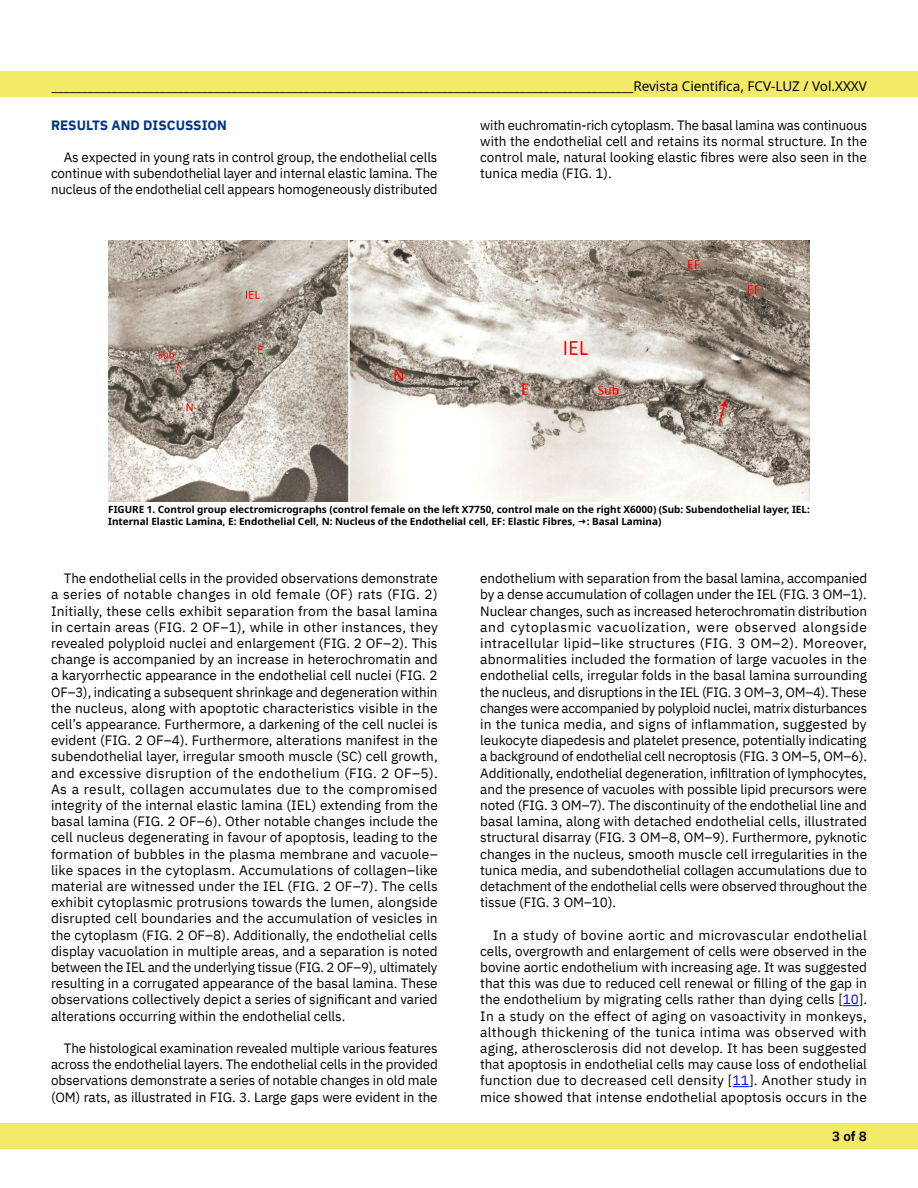
<style>
.page{position:relative;width:918px;height:1188px;background:#fff}
.page>*{position:absolute;margin:0;border:0;box-sizing:border-box;transform-origin:0 0}
.t1{font:13.5px/16.2px "IBM Plex Sans";letter-spacing:-.005em;color:#000;text-align:justify}
.t2{font:13.5px "Noto Sans";color:#000}
.t3{font:700 13.5px "IBM Plex Sans";color:#003687}
.t4{font:600 13.5px "IBM Plex Sans";color:#000}
.t5{font:700 10.05px/12.6px "Noto Sans";color:#000}
.s1{font-family:"IBM Plex Sans"}
.s2{color:#00f}
</style>
<div class="page">
<div style="left:0;top:71px;width:918px;height:26px;background:#f3ea67"></div>
<div style="left:0;top:1123px;width:918px;height:25px;background:#f3ea67"></div>
<svg style="left:843px;top:1005px;width:16px;height:1px"></svg>
<svg style="left:733px;top:1086px;width:16px;height:1px"></svg>
<img style="left:108px;top:240px;width:702px;height:262px">
<p class="t2" style="left:52px;top:79px;width:817px">_________________________________________________________________________________________________Revista Cientifica, FCV-LUZ / Vol.XXXV</p>
<p class="t3" style="left:51px;top:114px;width:177px">RESULTS AND DISCUSSION</p>
<p class="t1" style="left:51px;top:148px;width:388px;text-indent:13px">As expected in young rats in control group, the endothelial cells continue with subendothelial layer and internal elastic lamina. The nucleus of the endothelial cell appears homogeneously distributed</p>
<p class="t1" style="left:480px;top:116px;width:388px">with euchromatin-rich cytoplasm. The basal lamina was continuous with the endothelial cell and retains its normal structure. In the control male, natural looking elastic fibres were also seen in the tunica media (FIG. 1).</p>
<p class="t5" style="left:108px;top:503px;width:703px">FIGURE 1. Control group electromicrographs (control female on the left X7750, control male on the right X6000) (Sub: Subendothelial layer, IEL:<br>Internal Elastic Lamina, E: Endothelial Cell, N: Nucleus of the Endothelial cell, EF: Elastic Fibres, <span class="s1">→</span>: Basal Lamina)</p>
<p class="t1" style="left:51px;top:569px;width:388px;text-indent:13px">The endothelial cells in the provided observations demonstrate a series of notable changes in old female (OF) rats (FIG. 2)<br>Initially, these cells exhibit separation from the basal lamina in certain areas (FIG. 2 OF–1), while in other instances, they revealed polyploid nuclei and enlargement (FIG. 2 OF–2). This change is accompanied by an increase in heterochromatin and a karyorrhectic appearance in the endothelial cell nuclei (FIG. 2<br>OF–3), indicating a subsequent shrinkage and degeneration within the nucleus, along with apoptotic characteristics visible in the cell’s appearance. Furthermore, a darkening of the cell nuclei is evident (FIG. 2 OF–4). Furthermore, alterations manifest in the subendothelial layer, irregular smooth muscle (SC) cell growth, and excessive disruption of the endothelium (FIG. 2 OF–5).<br>As a result, collagen accumulates due to the compromised integrity of the internal elastic lamina (IEL) extending from the basal lamina (FIG. 2 OF–6). Other notable changes include the cell nucleus degenerating in favour of apoptosis, leading to the formation of bubbles in the plasma membrane and vacuole– like spaces in the cytoplasm. Accumulations of collagen–like material are witnessed under the IEL (FIG. 2 OF–7). The cells exhibit cytoplasmic protrusions towards the lumen, alongside disrupted cell boundaries and the accumulation of vesicles in the cytoplasm (FIG. 2 OF–8). Additionally, the endothelial cells display vacuolation in multiple areas, and a separation is noted between the IEL and the underlying tissue (FIG. 2 OF–9), ultimately resulting in a corrugated appearance of the basal lamina. These observations collectively depict a series of significant and varied alterations occurring within the endothelial cells.</p>
<p class="t1" style="left:51px;top:1039px;width:388px;text-indent:13px">The histological examination revealed multiple various features across the endothelial layers. The endothelial cells in the provided observations demonstrate a series of notable changes in old male (OM) rats, as illustrated in FIG. 3. Large gaps were evident in the</p>
<p class="t1" style="left:480px;top:569px;width:388px">endothelium with separation from the basal lamina, accompanied by a dense accumulation of collagen under the IEL (FIG. 3 OM–1).<br>Nuclear changes, such as increased heterochromatin distribution and cytoplasmic vacuolization, were observed alongside intracellular lipid–like structures (FIG. 3 OM–2). Moreover, abnormalities included the formation of large vacuoles in the endothelial cells, irregular folds in the basal lamina surrounding the nucleus, and disruptions in the IEL (FIG. 3 OM–3, OM–4). These changes were accompanied by polyploid nuclei, matrix disturbances in the tunica media, and signs of inflammation, suggested by leukocyte diapedesis and platelet presence, potentially indicating a background of endothelial cell necroptosis (FIG. 3 OM–5, OM–6).<br>Additionally, endothelial degeneration, infiltration of lymphocytes, and the presence of vacuoles with possible lipid precursors were noted (FIG. 3 OM–7). The discontinuity of the endothelial line and basal lamina, along with detached endothelial cells, illustrated structural disarray (FIG. 3 OM–8, OM–9). Furthermore, pyknotic changes in the nucleus, smooth muscle cell irregularities in the tunica media, and subendothelial collagen accumulations due to detachment of the endothelial cells were observed throughout the tissue (FIG. 3 OM–10).</p>
<p class="t1" style="left:480px;top:926px;width:388px;text-indent:13px">In a study of bovine aortic and microvascular endothelial cells, overgrowth and enlargement of cells were observed in the bovine aortic endothelium with increasing age. It was suggested that this was due to reduced cell renewal or filling of the gap in the endothelium by migrating cells rather than dying cells [<span class="s2">10</span>].<br>In a study on the effect of aging on vasoactivity in monkeys, although thickening of the tunica intima was observed with aging, atherosclerosis did not develop. It has been suggested that apoptosis in endothelial cells may cause loss of endothelial function due to decreased cell density [<span class="s2">11</span>]. Another study in mice showed that intense endothelial apoptosis occurs in the</p>
<p class="t4" style="left:832px;top:1126px;width:36px">3 of 8</p>
</div>
